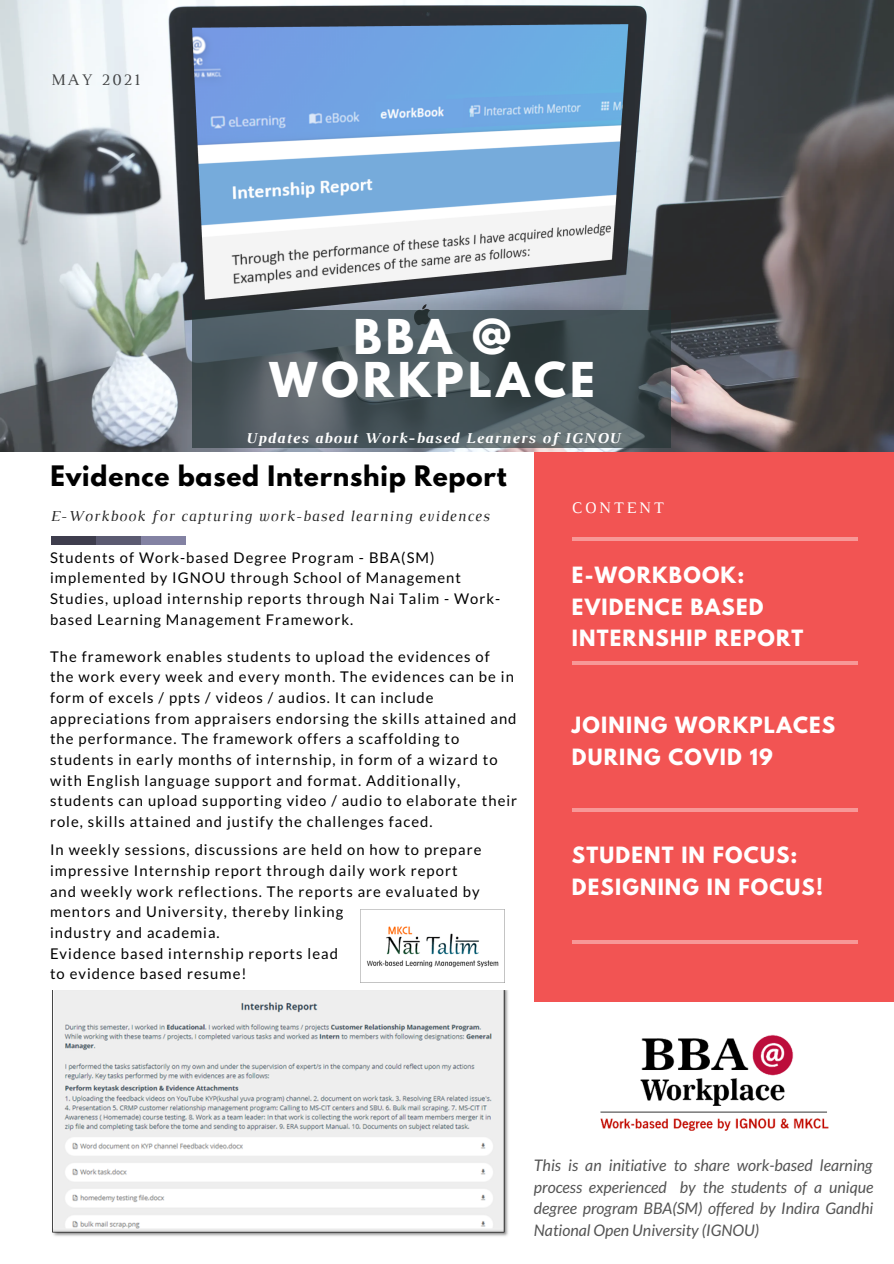
<style>
.page{position:relative;width:894px;height:1264px;background:#fff}
.page>*{position:absolute;margin:0;border:0;box-sizing:border-box;transform-origin:0 0}
.t1{font:700 42.45px/43.3px "League Spartan";letter-spacing:.1em;color:#fff;text-align:center}
.t2{font:700 24.9px "League Spartan";letter-spacing:.03em;color:#000}
.t3{font:700 19.8px/31.5px "League Spartan";letter-spacing:.06em;color:#fff}
.t4{font:16.5px "Luthier";letter-spacing:.14em;color:#000}
.t5{font:16.5px "Luthier";letter-spacing:.14em;color:#fff}
.t6{font:italic 15.9px/21.5px "Lato";color:#545454;text-align:justify}
.t7{font:italic 15.45px "Luthier";letter-spacing:.07em;color:#222}
.t8{font:italic 700 15.3px "Luthier";letter-spacing:.07em;color:#fff}
.t9{font:14.7px/20.7px "Lato";letter-spacing:.07em;color:#000}
</style>
<div class="page">
<div style="left:533px;top:452px;width:360px;height:549px;background:#f25453"></div>
<img style="left:0;top:0;width:893px;height:452px">
<div style="left:51px;top:536px;width:44px;height:8px;background:#3e3d4d"></div>
<div style="left:96px;top:536px;width:44px;height:8px;background:#5b5a71"></div>
<div style="left:141px;top:536px;width:44px;height:8px;background:#8382a3"></div>
<hr style="left:572px;top:661px;width:285px;height:4px;background:#f79897">
<hr style="left:572px;top:808px;width:285px;height:3px;background:#fff">
<hr style="left:572px;top:940px;width:285px;height:3px;background:#fff">
<hr style="left:572px;top:537px;width:285px;height:3px;background:#fff">
<img style="left:52px;top:990px;width:456px;height:246px">
<img style="left:361px;top:909px;width:143px;height:59px">
<img style="left:600px;top:1034px;width:229px;height:97px">
<img style="left:182px;top:438px;width:498px;height:10px">
<img style="left:182px;top:264px;width:498px;height:91px">
<svg style="left:192px;top:309px;width:478px;height:139px;background:#4b575d"></svg>
<p class="t4" style="left:50px;top:74px;width:91px">MAY 2021</p>
<p class="t1" style="left:269px;top:320px;width:327px">BBA @<br>WORKPLACE</p>
<p class="t8" style="left:245px;top:432px;width:375px">Updates about Work-based Learners of IGNOU</p>
<p class="t2" style="left:50px;top:464px;width:457px">Evidence based Internship Report</p>
<p class="t7" style="left:50px;top:510px;width:440px">E-Workbook for capturing work-based learning evidences</p>
<p class="t9" style="left:50px;top:546px;width:451px">Students of Work-based Degree Program - BBA(SM) implemented by IGNOU through School of Management Studies, upload internship reports through Nai Talim - Work&shy;based Learning Management Framework.</p>
<p class="t9" style="left:50px;top:645px;width:468px">The framework enables students to upload the evidences of<br>the work every week and every month. The evidences can be in form of excels / ppts / videos / audios. It can include appreciations from appraisers endorsing the skills attained and the performance. The framework offers a scaffolding to students in early months of internship, in form of a wizard to with English language support and format. Additionally, students can upload supporting video / audio to elaborate their role, skills attained and justify the challenges faced.</p>
<p class="t9" style="left:50px;top:839px;width:433px">In weekly sessions, discussions are held on how to prepare impressive Internship report through daily work report</p>
<p class="t9" style="left:50px;top:880px;width:431px">and weekly work reflections. The reports are evaluated by mentors and University, thereby linking</p>
<p class="t9" style="left:50px;top:921px;width:171px">industry and academia.</p>
<p class="t9" style="left:50px;top:942px;width:289px">Evidence based internship reports lead</p>
<p class="t9" style="left:50px;top:963px;width:198px">to evidence based resume!</p>
<p class="t5" style="left:572px;top:502px;width:94px">CONTENT</p>
<p class="t3" style="left:572px;top:562px;width:233px">E-WORKBOOK:<br>EVIDENCE BASED<br>INTERNSHIP REPORT</p>
<p class="t3" style="left:572px;top:711px;width:265px">JOINING WORKPLACES<br>DURING COVID 19</p>
<p class="t3" style="left:572px;top:842px;width:227px">STUDENT IN FOCUS:</p>
<p class="t3" style="left:572px;top:873px;width:252px">DESIGNING IN FOCUS!</p>
<p class="t6" style="left:533px;top:1154px;width:341px">This is an initiative to share work-based learning process experienced by the students of a unique degree program BBA(SM) offered by Indira Gandhi National Open University (IGNOU)</p>
</div>
